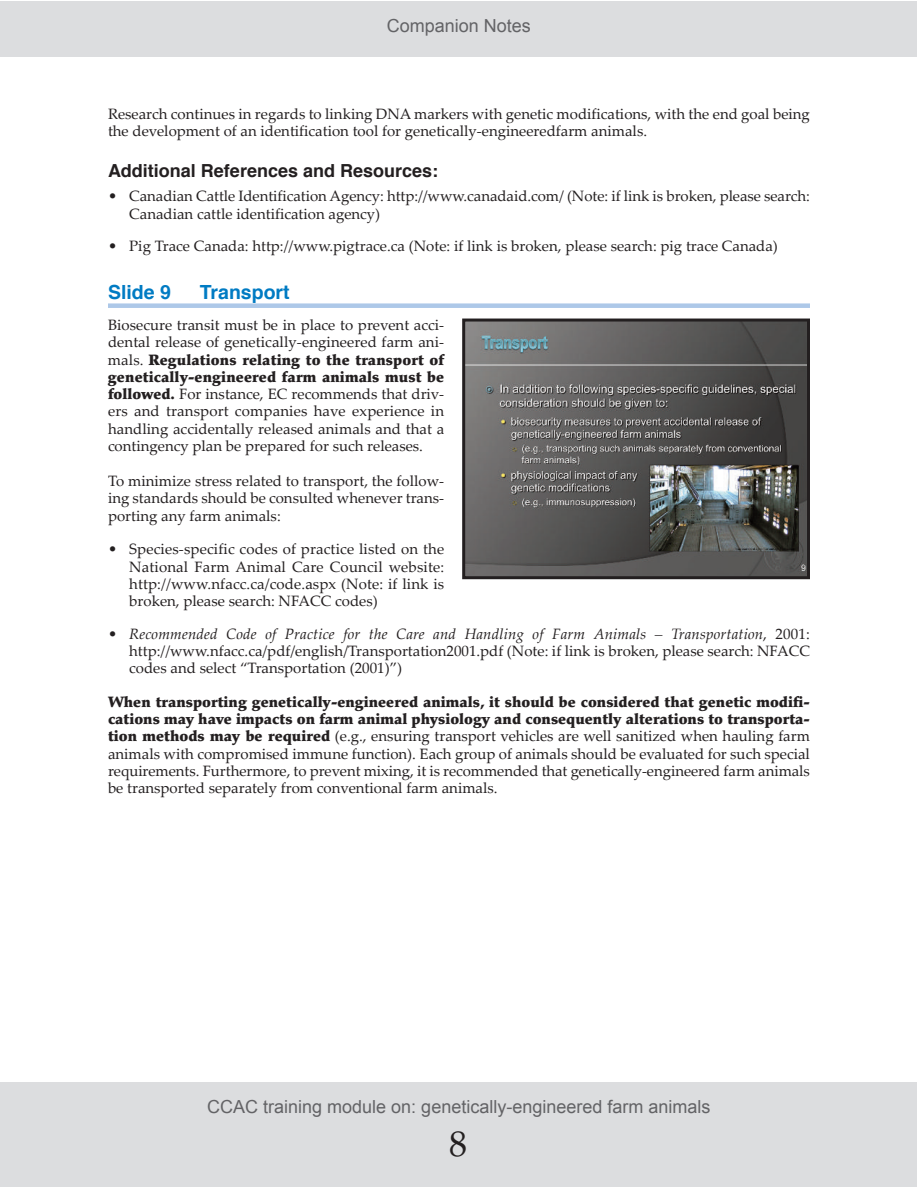
<style>
.page{position:relative;width:918px;height:1188px;background:#fff}
.page>*{position:absolute;margin:0;border:0;box-sizing:border-box;transform-origin:0 0}
.t1{font:36px "Palatino LT Pro";color:#231f20}
.t2{font:700 19.5px "Helvetica";color:#007bc3}
.t3{font:18px "Arial";color:#636366}
.t4{font:700 18px "Helvetica";color:#231f20}
.t5{font:15px/17.2px "Palatino Linotype";color:#231f20;text-align:justify}
.t6{font:900 15px/17.2px "Palatino LT Pro";color:#231f20}
.s1{font-family:"Palatino Linotype";font-weight:400}
.s2{font-family:"Palatino LT Pro";font-weight:900}
.s3{font-style:italic}
</style>
<div class="page">
<div style="left:0;top:1082px;width:917px;height:105px;background:#dcdddf"></div>
<div style="left:0;top:1px;width:917px;height:55px;background:#dcdddf"></div>
<img style="left:466px;top:323px;width:340px;height:252px">
<div style="left:462px;top:319px;width:348px;height:260px;border:3px solid #231f20"></div>
<div style="left:108px;top:303px;width:702px;height:5px;background:#adc8e8"></div>
<p class="t3" style="left:387px;top:16px;width:146px">Companion Notes</p>
<p class="t5" style="left:108px;top:107px;width:703px">Research continues in regards to linking DNA markers with genetic modifications, with the end goal being the development of an identification tool for genetically-engineeredfarm animals.</p>
<p class="t4" style="left:108px;top:163px;width:332px">Additional References and Resources:</p>
<p class="t5" style="left:129px;top:189px;width:682px;text-indent:-21px">• Canadian Cattle Identification Agency: http://www.canadaid.com/ (Note: if link is broken, please search:<br>Canadian cattle identification agency)</p>
<p class="t5" style="left:108px;top:239px;width:671px">• Pig Trace Canada: http://www.pigtrace.ca (Note: if link is broken, please search: pig trace Canada)</p>
<h2 class="t2" style="left:108px;top:284px;width:64px">Slide 9</h2>
<h2 class="t2" style="left:200px;top:284px;width:91px">Transport</h2>
<p class="t5" style="left:108px;top:318px;width:338px">Biosecure transit must be in place to prevent acci&shy;dental release of genetically-engineered farm ani-</p>
<p class="t6" style="left:108px;top:352px;width:338px"><span class="s1">mals.</span> Regulations relating to the transport of genetically-engineered farm animals must be</p>
<p class="t5" style="left:108px;top:387px;width:338px"><span class="s2">followed.</span> For instance, EC recommends that driv&shy;ers and transport companies have experience in handling accidentally released animals and that a contingency plan be prepared for such releases.</p>
<p class="t5" style="left:108px;top:474px;width:338px">To minimize stress related to transport, the follow&shy;ing standards should be consulted whenever trans&shy;porting any farm animals:</p>
<p class="t5" style="left:129px;top:542px;width:316px;text-indent:-21px">• Species-specific codes of practice listed on the National Farm Animal Care Council website: http://www.nfacc.ca/code.aspx (Note: if link is broken, please search: NFACC codes)</p>
<p class="t5" style="left:129px;top:627px;width:682px;text-indent:-21px">• <span class="s3">Recommended Code of Practice for the Care and Handling of Farm Animals – Transportation</span>, 2001: http://www.nfacc.ca/pdf/english/Transportation2001.pdf (Note: if link is broken, please search: NFACC codes and select “Transportation (2001)”)</p>
<p class="t6" style="left:108px;top:695px;width:703px">When transporting genetically-engineered animals, it should be considered that genetic modifi&shy;cations may have impacts on farm animal physiology and consequently alterations to transporta-</p>
<p class="t5" style="left:108px;top:729px;width:703px"><span class="s2">tion methods may be required</span> (e.g., ensuring transport vehicles are well sanitized when hauling farm animals with compromised immune function). Each group of animals should be evaluated for such special requirements. Furthermore, to prevent mixing, it is recommended that genetically-engineered farm animals be transported separately from conventional farm animals.</p>
<p class="t3" style="left:207px;top:1097px;width:505px">CCAC training module on: genetically-engineered farm animals</p>
<h1 class="t1" style="left:449px;top:1130px;width:19px">8</h1>
</div>
